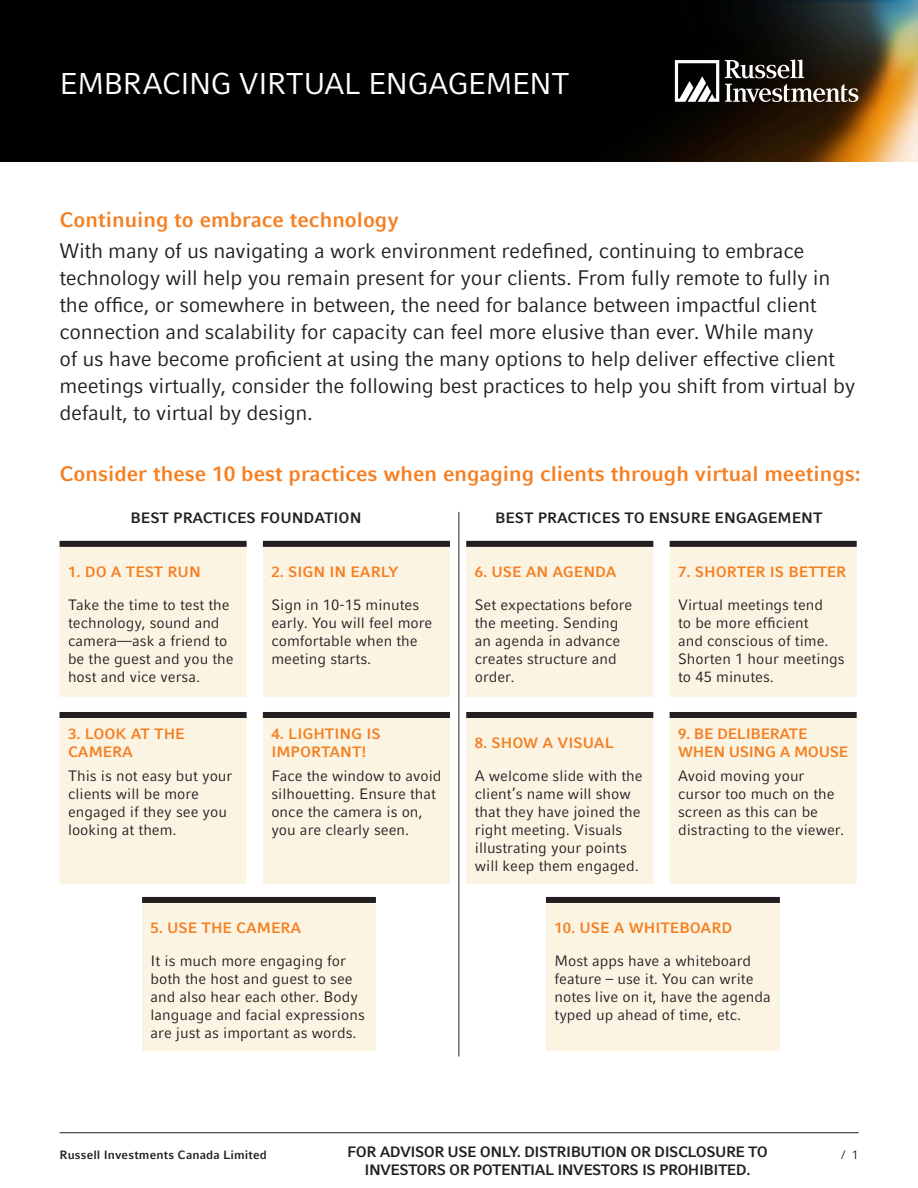
<style>
.page{position:relative;width:918px;height:1188px;background:#fff}
.page>*{position:absolute;margin:0;border:0;box-sizing:border-box;transform-origin:0 0}
.t1{font:30px "Compatil Fact LT Pro";letter-spacing:-.03em;color:#fff}
.t2{font:21px/27px "Compatil Fact LT Pro";letter-spacing:-.015em;color:#231f20}
.t3{font:700 21px "Compatil Fact LT Pro";color:#f57f21}
.t4{font:15px/18px "Compatil Fact LT Pro";color:#231f20}
.t5{font:700 15px/18px "Compatil Fact LT Pro";color:#f57f21}
.t6{font:700 15px/18px "Compatil Fact LT Pro";letter-spacing:-.035em;color:#231f20;text-align:center}
.t7{font:700 15px "Compatil Fact LT Pro";color:#231f20}
.t8{font:700 15px/18px "Compatil Fact LT Pro";letter-spacing:-.02em;color:#f57f21}
.t9{font:700 12px "Compatil Fact LT Pro";letter-spacing:.01em;color:#231f20}
.t10{font:12px "Compatil Fact LT Pro";color:#231f20}
</style>
<div class="page">
<img style="left:0;top:0;width:918px;height:162px">
<hr style="left:458px;top:512px;width:1px;height:544px;background:#231f20">
<svg style="left:725px;top:60px;width:79px;height:18px"></svg>
<svg style="left:725px;top:84px;width:133px;height:18px"></svg>
<svg style="left:675px;top:60px;width:44px;height:42px"></svg>
<hr style="left:60px;top:1132px;width:799px;height:1px;background:#231f20">
<div style="left:60px;top:544px;width:797px;height:153px;background:#fcf4e3"></div>
<div style="left:60px;top:541px;width:187px;height:6px;background:#231f20"></div>
<div style="left:263px;top:541px;width:187px;height:6px;background:#231f20"></div>
<div style="left:466px;top:541px;width:187px;height:6px;background:#231f20"></div>
<div style="left:670px;top:541px;width:187px;height:6px;background:#231f20"></div>
<div style="left:60px;top:715px;width:797px;height:169px;background:#fcf4e3"></div>
<div style="left:60px;top:712px;width:187px;height:6px;background:#231f20"></div>
<div style="left:263px;top:712px;width:187px;height:6px;background:#231f20"></div>
<div style="left:466px;top:712px;width:187px;height:6px;background:#231f20"></div>
<div style="left:670px;top:712px;width:187px;height:6px;background:#231f20"></div>
<svg style="left:142px;top:900px;width:638px;height:151px;fill:#fcf4e3"></svg>
<div style="left:142px;top:897px;width:234px;height:6px;background:#231f20"></div>
<div style="left:546px;top:897px;width:234px;height:6px;background:#231f20"></div>
<h1 class="t1" style="left:60px;top:66px;width:512px">EMBRACING VIRTUAL ENGAGEMENT</h1>
<h2 class="t3" style="left:60px;top:207px;width:341px">Continuing to embrace technology</h2>
<p class="t2" style="left:60px;top:238px;width:797px">With many of us navigating a work environment redefined, continuing to embrace technology will help you remain present for your clients. From fully remote to fully in the office, or somewhere in between, the need for balance between impactful client connection and scalability for capacity can feel more elusive than ever. While many<br>of us have become proficient at using the many options to help deliver effective client meetings virtually, consider the following best practices to help you shift from virtual by default, to virtual by design.</p>
<h2 class="t3" style="left:60px;top:462px;width:803px">Consider these 10 best practices when engaging clients through virtual meetings:</h2>
<p class="t7" style="left:130px;top:509px;width:233px">BEST PRACTICES FOUNDATION</p>
<p class="t7" style="left:495px;top:509px;width:329px">BEST PRACTICES TO ENSURE ENGAGEMENT</p>
<p class="t5" style="left:68px;top:563px;width:134px">1. DO A TEST RUN</p>
<p class="t5" style="left:271px;top:563px;width:129px">2. SIGN IN EARLY</p>
<p class="t5" style="left:475px;top:563px;width:143px">6. USE AN AGENDA</p>
<p class="t5" style="left:678px;top:563px;width:170px">7. SHORTER IS BETTER</p>
<p class="t4" style="left:68px;top:596px;width:167px">Take the time to test the technology, sound and camera—ask a friend to be the guest and you the host and vice versa.</p>
<p class="t4" style="left:271px;top:596px;width:162px">Sign in 10-15 minutes early. You will feel more comfortable when the meeting starts.</p>
<p class="t4" style="left:475px;top:596px;width:159px">Set expectations before the meeting. Sending an agenda in advance creates structure and order.</p>
<p class="t4" style="left:678px;top:596px;width:168px">Virtual meetings tend<br>to be more efficient<br>and conscious of time.<br>Shorten 1 hour meetings to 45 minutes.</p>
<p class="t5" style="left:68px;top:725px;width:118px">3. LOOK AT THE<br>CAMERA</p>
<p class="t5" style="left:271px;top:725px;width:111px">4. LIGHTING IS<br>IMPORTANT!</p>
<p class="t5" style="left:475px;top:734px;width:141px">8. SHOW A VISUAL</p>
<p class="t8" style="left:678px;top:725px;width:172px">9. BE DELIBERATE<br>WHEN USING A MOUSE</p>
<p class="t4" style="left:68px;top:767px;width:166px">This is not easy but your clients will be more engaged if they see you looking at them.</p>
<p class="t4" style="left:271px;top:767px;width:172px">Face the window to avoid silhouetting. Ensure that once the camera is on, you are clearly seen.</p>
<p class="t4" style="left:475px;top:767px;width:169px">A welcome slide with the client’s name will show that they have joined the right meeting. Visuals illustrating your points will keep them engaged.</p>
<p class="t4" style="left:678px;top:767px;width:168px">Avoid moving your cursor too much on the screen as this can be distracting to the viewer.</p>
<p class="t5" style="left:151px;top:919px;width:152px">5. USE THE CAMERA</p>
<p class="t5" style="left:555px;top:919px;width:179px">10. USE A WHITEBOARD</p>
<p class="t4" style="left:151px;top:952px;width:216px">It is much more engaging for both the host and guest to see and also hear each other. Body language and facial expressions are just as important as words.</p>
<p class="t4" style="left:555px;top:952px;width:218px">Most apps have a whiteboard feature – use it. You can write notes live on it, have the agenda typed up ahead of time, etc.</p>
<p class="t6" style="left:347px;top:1143px;width:422px">FOR ADVISOR USE ONLY. DISTRIBUTION OR DISCLOSURE TO<br>INVESTORS OR POTENTIAL INVESTORS IS PROHIBITED.</p>
<p class="t9" style="left:60px;top:1147px;width:209px">Russell Investments Canada Limited</p>
<p class="t10" style="left:841px;top:1147px;width:19px">/ 1</p>
</div>
